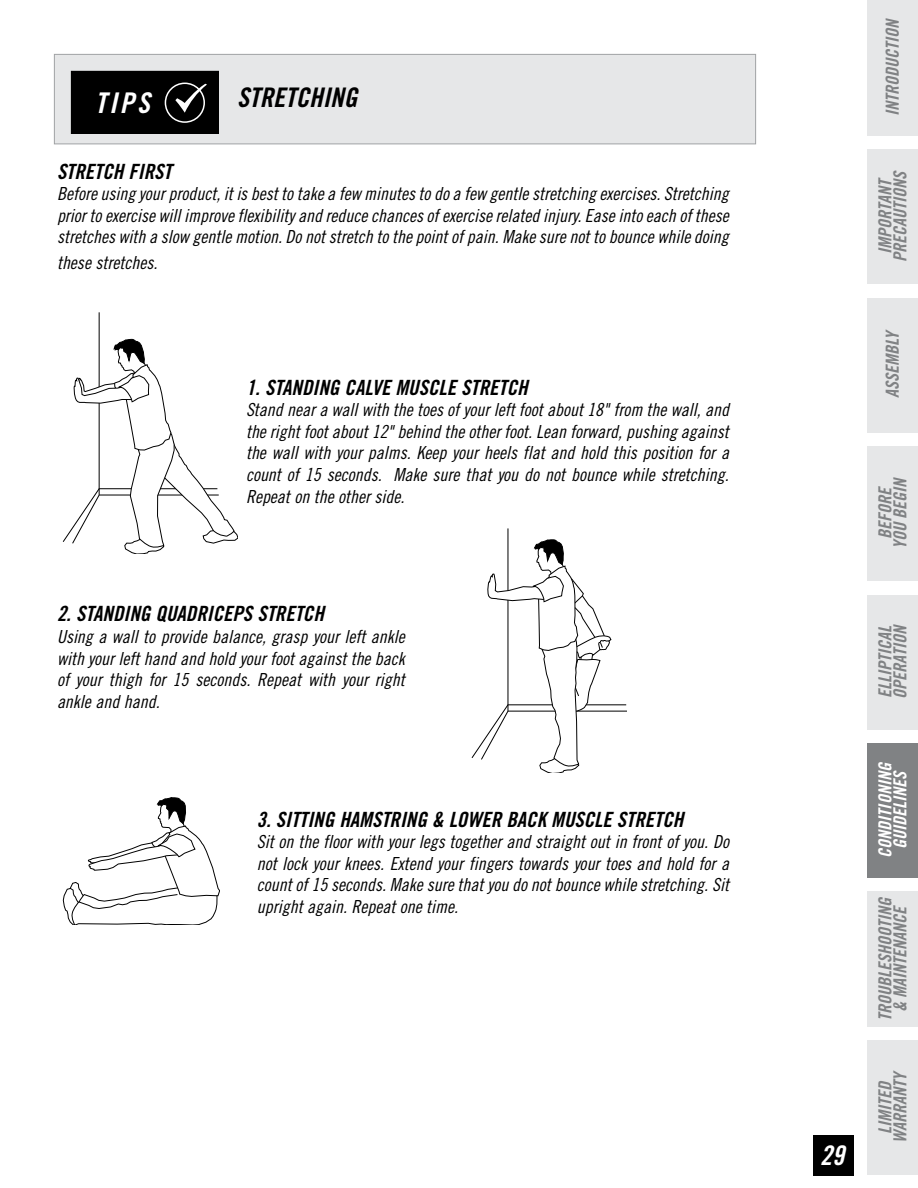
<style>
.page{position:relative;width:918px;height:1188px;background:#fff}
.page>*{position:absolute;margin:0;border:0;box-sizing:border-box;transform-origin:0 0}
.t1{font:28.5px "Trade Gothic LT Std Bd Cn 20 Obl";color:#fff}
.t2{font:27px "Trade Gothic LT Std Bd Cn 20 Obl";color:#000}
.t3{font:27px "Trade Gothic LT Std Bd Cn 20 Obl";color:#fff}
.t4{font:21px "Trade Gothic LT Std Bd Cn 20 Obl";color:#000}
.t5{font:18px/21.6px "Trade Gothic LT Std Cn 18 Obl";color:#000;text-align:justify}
.t6{font:18px/15px "Trade Gothic LT Std Bd Cn 20 Obl";letter-spacing:-.01em;color:#808284;text-align:center}
.t7{font:18px/15px "Trade Gothic LT Std Bd Cn 20 Obl";color:#fff;text-align:center}
</style>
<div class="page">
<div style="left:867px;top:446px;width:51px;height:135px;background:#e6e7e8"></div>
<div style="left:813px;top:1135px;width:41px;height:40px;background:#000"></div>
<div style="left:867px;top:0;width:51px;height:136px;background:#e6e7e8"></div>
<div style="left:867px;top:149px;width:51px;height:135px;background:#e6e7e8"></div>
<div style="left:867px;top:595px;width:51px;height:135px;background:#e6e7e8"></div>
<div style="left:867px;top:892px;width:51px;height:135px;background:#e6e7e8"></div>
<div style="left:867px;top:1040px;width:51px;height:135px;background:#e6e7e8"></div>
<div style="left:867px;top:298px;width:51px;height:135px;background:#e6e7e8"></div>
<div style="left:867px;top:743px;width:51px;height:135px;background:#808284"></div>
<svg style="left:63px;top:312px;width:175px;height:242px"></svg>
<svg style="left:471px;top:528px;width:156px;height:245px"></svg>
<svg style="left:63px;top:797px;width:156px;height:128px"></svg>
<div style="left:54px;top:54px;width:702px;height:90px;background:#e6e7e8"></div>
<div style="left:54px;top:54px;width:702px;height:90px;border:1px solid #a1a3a5"></div>
<div style="left:71px;top:71px;width:148px;height:62px;background:#000"></div>
<h1 class="t1" style="left:95px;top:85px;width:56px">TIPS</h1>
<h2 class="t2" style="left:237px;top:81px;width:121px">STRETCHING</h2>
<p class="t4" style="left:57px;top:158px;width:116px">STRETCH FIRST</p>
<p class="t5" style="left:57px;top:183px;width:673px">Before using your product, it is best to take a few minutes to do a few gentle stretching exercises. Stretching prior to exercise will improve flexibility and reduce chances of exercise related injury. Ease into each of these stretches with a slow gentle motion. Do not stretch to the point of pain. Make sure not to bounce while doing</p>
<p class="t5" style="left:57px;top:252px;width:102px">these stretches.</p>
<p class="t4" style="left:246px;top:374px;width:283px">1. STANDING CALVE MUSCLE STRETCH</p>
<p class="t5" style="left:246px;top:399px;width:485px">Stand near a wall with the toes of your left foot about 18" from the wall, and the right foot about 12" behind the other foot. Lean forward, pushing against the wall with your palms. Keep your heels flat and hold this position for a count of 15 seconds. Make sure that you do not bounce while stretching.<br>Repeat on the other side.</p>
<p class="t4" style="left:57px;top:601px;width:268px">2. STANDING QUADRICEPS STRETCH</p>
<p class="t5" style="left:57px;top:626px;width:349px">Using a wall to provide balance, grasp your left ankle with your left hand and hold your foot against the back of your thigh for 15 seconds. Repeat with your right ankle and hand.</p>
<p class="t4" style="left:257px;top:806px;width:428px">3. SITTING HAMSTRING &amp; LOWER BACK MUSCLE STRETCH</p>
<p class="t5" style="left:257px;top:831px;width:474px">Sit on the floor with your legs together and straight out in front of you. Do not lock your knees. Extend your fingers towards your toes and hold for a count of 15 seconds. Make sure that you do not bounce while stretching. Sit upright again. Repeat one time.</p>
<p class="t6" style="left:885px;top:116px;width:99px;rotate:-90deg">INTRODUCTION</p>
<p class="t6" style="left:878px;top:262px;width:93px;rotate:-90deg">IMPORTANT<br>PRECAUTIONS</p>
<p class="t6" style="left:885px;top:398px;width:70px;rotate:-90deg">ASSEMBLY</p>
<p class="t6" style="left:878px;top:549px;width:74px;rotate:-90deg">BEFORE<br>YOU BEGIN</p>
<h2 class="t3" style="left:820px;top:1139px;width:25px">29</h2>
<p class="t6" style="left:878px;top:699px;width:76px;text-align:left;rotate:-90deg">ELLIPTICAL<br>OPERATION</p>
<p class="t7" style="left:878px;top:858px;width:97px;rotate:-90deg">CONDITIONING<br>GUIDELINES</p>
<p class="t6" style="left:878px;top:1021px;width:126px;rotate:-90deg">TROUBLESHOOTING &amp; MAINTENANCE</p>
<p class="t6" style="left:878px;top:1143px;width:74px;rotate:-90deg">LIMITED<br>WARRANTY</p>
</div>
